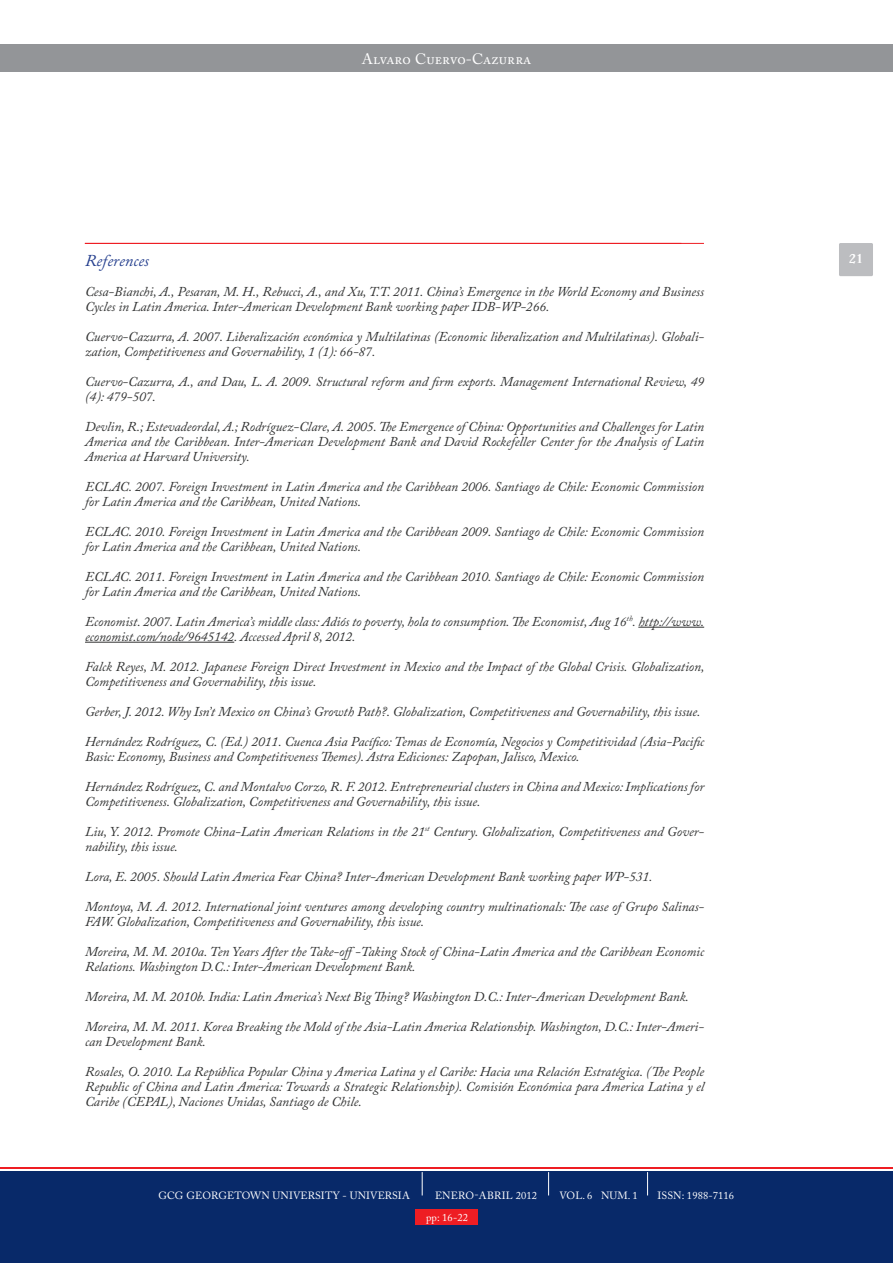
<style>
.page{position:relative;width:893px;height:1263px;background:#fff}
.page>*{position:absolute;margin:0;border:0;box-sizing:border-box;transform-origin:0 0}
.body{font:italic 16.5px "Adobe Caslon Pro";color:#253f8e}
.t1{font:15px "Adobe Caslon Pro";letter-spacing:.005em;color:#fff}
.t2{font:300 15px "Caslon";color:#fff}
.t3{font:italic 13.5px/15px "Adobe Caslon Pro";letter-spacing:-.005em;color:#313232}
.t4{font:10.5px "Adobe Caslon Pro";letter-spacing:.01em;color:#fff}
</style>
<div class="page">
<div style="left:0;top:44px;width:893px;height:27px;background:#939598"></div>
<hr style="left:85px;top:243px;width:619px;height:1px;background:#ee1d23">
<hr style="left:0;top:1167px;width:893px;height:1px;background:#ee1d23">
<div style="left:0;top:1172px;width:893px;height:91px;background:#082969"></div>
<svg style="left:548px;top:1172px;width:1px;height:23px"></svg>
<svg style="left:422px;top:1172px;width:1px;height:23px"></svg>
<svg style="left:647px;top:1172px;width:1px;height:23px"></svg>
<div style="left:839px;top:243px;width:34px;height:33px;background:#bcbdc0;border-radius:2px"></div>
<hr style="left:638px;top:627px;width:66px;height:1px;background:#313232">
<hr style="left:85px;top:642px;width:149px;height:1px;background:#313232">
<div style="left:416px;top:1209px;width:62px;height:16px;background:#ee1d23"></div>
<p class="t1" style="left:362px;top:50px;width:171px">Alvaro Cuervo-Cazurra</p>
<p class="body" style="left:85px;top:250px;width:66px">References</p>
<p class="t2" style="left:849px;top:253px;width:16px">21</p>
<p class="t3" style="left:85px;top:284px;width:621px">Cesa-Bianchi, A., Pesaran, M. H., Rebucci, A., and Xu, T.T. 2011. China’s Emergence in the World Economy and Business<br>Cycles in Latin America. Inter-American Development Bank working paper IDB-WP-266.</p>
<p class="t3" style="left:85px;top:329px;width:621px">Cuervo-Cazurra, A. 2007. Liberalización económica y Multilatinas (Economic liberalization and Multilatinas). Globali&shy;zation, Competitiveness and Governability, 1 (1): 66-87.</p>
<p class="t3" style="left:85px;top:374px;width:621px">Cuervo-Cazurra, A., and Dau, L. A. 2009. Structural reform and firm exports. Management International Review, 49 (4): 479-507.</p>
<p class="t3" style="left:85px;top:419px;width:621px;text-align:justify">Devlin, R.; Estevadeordal, A.; Rodríguez-Clare, A. 2005. The Emergence of China: Opportunities and Challenges for Latin America and the Caribbean. Inter-American Development Bank and David Rockefeller Center for the Analysis of Latin America at Harvard University.</p>
<p class="t3" style="left:85px;top:479px;width:621px">ECLAC. 2007. Foreign Investment in Latin America and the Caribbean 2006. Santiago de Chile: Economic Commission for Latin America and the Caribbean, United Nations.</p>
<p class="t3" style="left:85px;top:524px;width:621px">ECLAC. 2010. Foreign Investment in Latin America and the Caribbean 2009. Santiago de Chile: Economic Commission for Latin America and the Caribbean, United Nations.</p>
<p class="t3" style="left:85px;top:569px;width:621px">ECLAC. 2011. Foreign Investment in Latin America and the Caribbean 2010. Santiago de Chile: Economic Commission for Latin America and the Caribbean, United Nations.</p>
<p class="t3" style="left:85px;top:614px;width:621px">Economist. 2007. Latin America’s middle class: Adiós to poverty, hola to consumption. The Economist, Aug 16<sup>th</sup>. http://www. economist.com/node/9645142. Accessed April 8, 2012.</p>
<p class="t3" style="left:85px;top:659px;width:621px">Falck Reyes, M. 2012. Japanese Foreign Direct Investment in Mexico and the Impact of the Global Crisis. Globalization,<br>Competitiveness and Governability, this issue.</p>
<p class="t3" style="left:85px;top:704px;width:617px">Gerber, J. 2012. Why Isn’t Mexico on China’s Growth Path?. Globalization, Competitiveness and Governability, this issue.</p>
<p class="t3" style="left:85px;top:734px;width:621px">Hernández Rodríguez, C. (Ed.) 2011. Cuenca Asia Pacífico: Temas de Economía, Negocios y Competitividad (Asia-Pacific<br>Basic: Economy, Business and Competitiveness Themes). Astra Ediciones: Zapopan, Jalisco, Mexico.</p>
<p class="t3" style="left:85px;top:779px;width:621px">Hernández Rodríguez, C. and Montalvo Corzo, R. F. 2012. Entrepreneurial clusters in China and Mexico: Implications for<br>Competitiveness. Globalization, Competitiveness and Governability, this issue.</p>
<p class="t3" style="left:85px;top:824px;width:621px">Liu, Y. 2012. Promote China-Latin American Relations in the 21<sup>st</sup> Century. Globalization, Competitiveness and Gover&shy;nability, this issue.</p>
<p class="t3" style="left:85px;top:869px;width:569px">Lora, E. 2005. Should Latin America Fear China? Inter-American Development Bank working paper WP-531.</p>
<p class="t3" style="left:85px;top:899px;width:621px">Montoya, M. A. 2012. International joint ventures among developing country multinationals: The case of Grupo Salinas-<br>FAW. Globalization, Competitiveness and Governability, this issue.</p>
<p class="t3" style="left:85px;top:944px;width:621px">Moreira, M. M. 2010a. Ten Years After the Take-off-Taking Stock of China-Latin America and the Caribbean Economic<br>Relations. Washington D.C.: Inter-American Development Bank.</p>
<p class="t3" style="left:85px;top:989px;width:605px">Moreira, M. M. 2010b. India: Latin America’s Next Big Thing? Washington D.C.: Inter-American Development Bank.</p>
<p class="t3" style="left:85px;top:1019px;width:621px">Moreira, M. M. 2011. Korea Breaking the Mold of the Asia-Latin America Relationship. Washington, D.C.: Inter-Ameri&shy;can Development Bank.</p>
<p class="t3" style="left:85px;top:1064px;width:621px;text-align:justify">Rosales, O. 2010. La República Popular China y America Latina y el Caribe: Hacia una Relación Estratégica. (The People Republic of China and Latin America: Towards a Strategic Relationship). Comisión Económica para America Latina y el Caribe (CEPAL), Naciones Unidas, Santiago de Chile.</p>
<p class="t4" style="left:158px;top:1189px;width:253px">GCG GEORGETOWN UNIVERSITY - UNIVERSIA</p>
<p class="t4" style="left:435px;top:1189px;width:104px">ENERO-ABRIL 2012</p>
<p class="t4" style="left:559px;top:1189px;width:80px">VOL. 6 NUM. 1</p>
<p class="t4" style="left:657px;top:1189px;width:78px">ISSN: 1988-7116</p>
<p class="t4" style="left:426px;top:1211px;width:43px">pp: 16-22</p>
</div>
